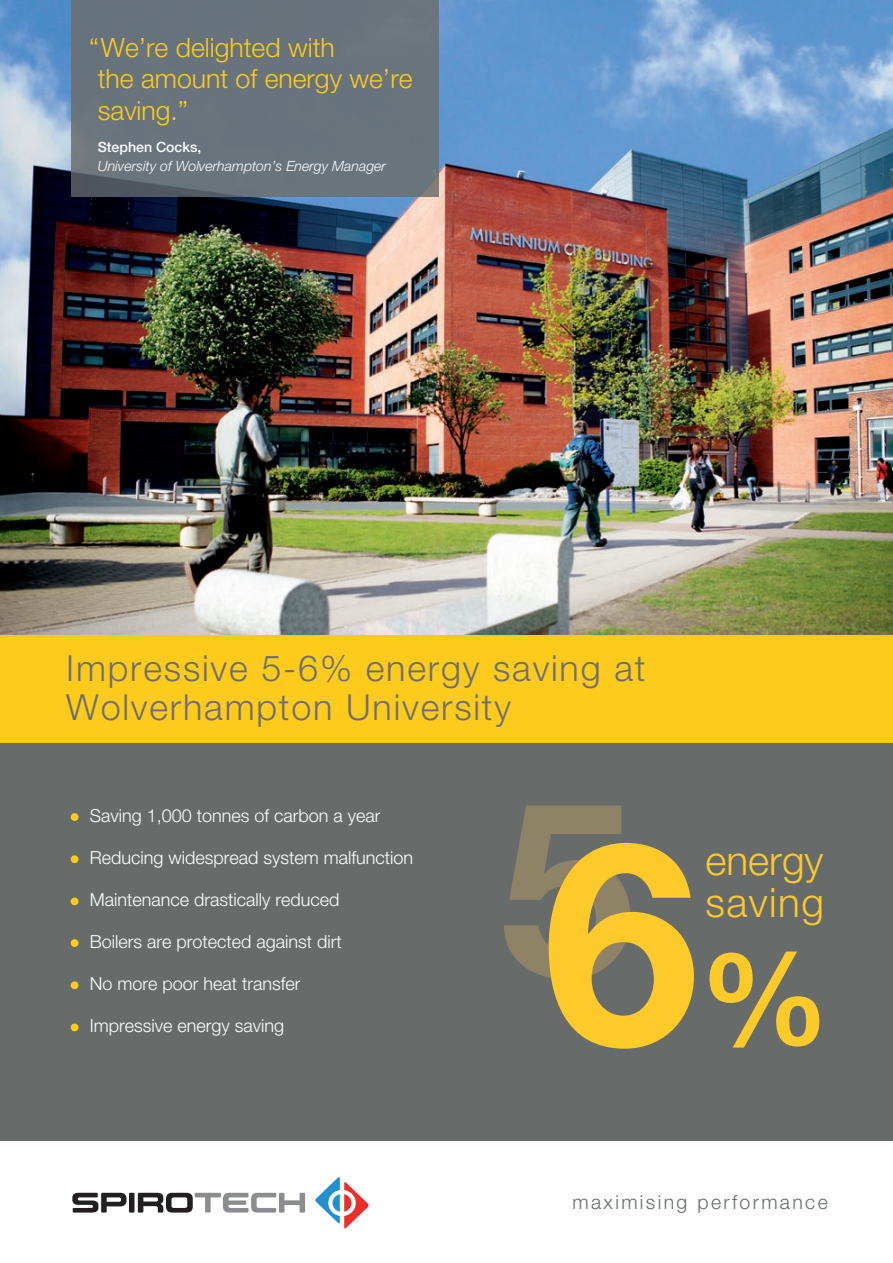
<style>
.page{position:relative;width:893px;height:1263px;background:#fff}
.page>*{position:absolute;margin:0;border:0;box-sizing:border-box;transform-origin:0 0}
.t1{font:700 282.6px "Helvetica Neue LT Std";color:#feca2a}
.t2{font:300 40.65px/42px "Helvetica Neue LT Std";letter-spacing:.02em;color:#feca2a}
.t3{font:300 36px/39px "Helvetica Neue LT Std";letter-spacing:.05em;color:#6c6f70}
.t4{font:300 26.55px/31.5px "Helvetica Neue LT Std";color:#fecb1c}
.t5{font:300 19.5px "Helvetica Neue LT Std";letter-spacing:.12em;color:#676c6b}
.t6{font:300 18px "Helvetica Neue LT Std";color:#fff}
.t7{font:italic 300 14.1px "Helvetica Neue LT Std";color:#fff}
.t8{font:500 14.1px "Helvetica Neue LT Std";color:#fff}
.s1{font-size:129.15px}
</style>
<div class="page">
<img style="left:0;top:0;width:893px;height:636px">
<div style="left:0;top:636px;width:893px;height:107px;background:#fecb1c"></div>
<div style="left:0;top:743px;width:893px;height:397px;background:#676c6b"></div>
<div style="left:72px;top:0;width:366px;height:197px;background:#68747d"></div>
<svg style="left:72px;top:1193px;width:55px;height:19px"></svg>
<div style="left:129px;top:1193px;width:5px;height:19px;background:#231f20"></div>
<svg style="left:138px;top:1193px;width:167px;height:19px"></svg>
<svg style="left:315px;top:1177px;width:54px;height:52px"></svg>
<div style="left:71px;top:813px;width:7px;height:8px;background:#fecb1c;border-radius:50%"></div>
<div style="left:71px;top:855px;width:7px;height:8px;background:#fecb1c;border-radius:50%"></div>
<div style="left:71px;top:897px;width:7px;height:8px;background:#fecb1c;border-radius:50%"></div>
<div style="left:71px;top:939px;width:7px;height:8px;background:#fecb1c;border-radius:50%"></div>
<div style="left:71px;top:981px;width:7px;height:8px;background:#fecb1c;border-radius:50%"></div>
<div style="left:71px;top:1023px;width:7px;height:8px;background:#fecb1c;border-radius:50%"></div>
<svg style="left:504px;top:805px;width:127px;height:174px;fill:#8e8366"></svg>
<h3 class="t4" style="left:98px;top:31px;width:316px;text-indent:-9px">“ We’re delighted with<br>the amount of energy we’re saving.”</h3>
<p class="t8" style="left:98px;top:138px;width:105px">Stephen Cocks,</p>
<p class="t7" style="left:98px;top:158px;width:290px">University of Wolverhampton’s Energy Manager</p>
<h3 class="t3" style="left:66px;top:648px;width:581px">Impressive 5-6% energy saving at<br>Wolverhampton University</h3>
<p class="t6" style="left:90px;top:804px;width:292px">Saving 1,000 tonnes of carbon a year</p>
<p class="t6" style="left:90px;top:846px;width:325px">Reducing widespread system malfunction</p>
<p class="t6" style="left:90px;top:888px;width:251px">Maintenance drastically reduced</p>
<p class="t6" style="left:90px;top:930px;width:254px">Boilers are protected against dirt</p>
<p class="t6" style="left:90px;top:972px;width:212px">No more poor heat transfer</p>
<p class="t6" style="left:90px;top:1014px;width:196px">Impressive energy saving</p>
<h1 class="t1" style="left:543px;top:769px;width:288px">6<span class="s1">%</span></h1>
<h2 class="t2" style="left:705px;top:838px;width:120px">energy saving</h2>
<p class="t5" style="left:572px;top:1190px;width:257px">maximising performance</p>
</div>
